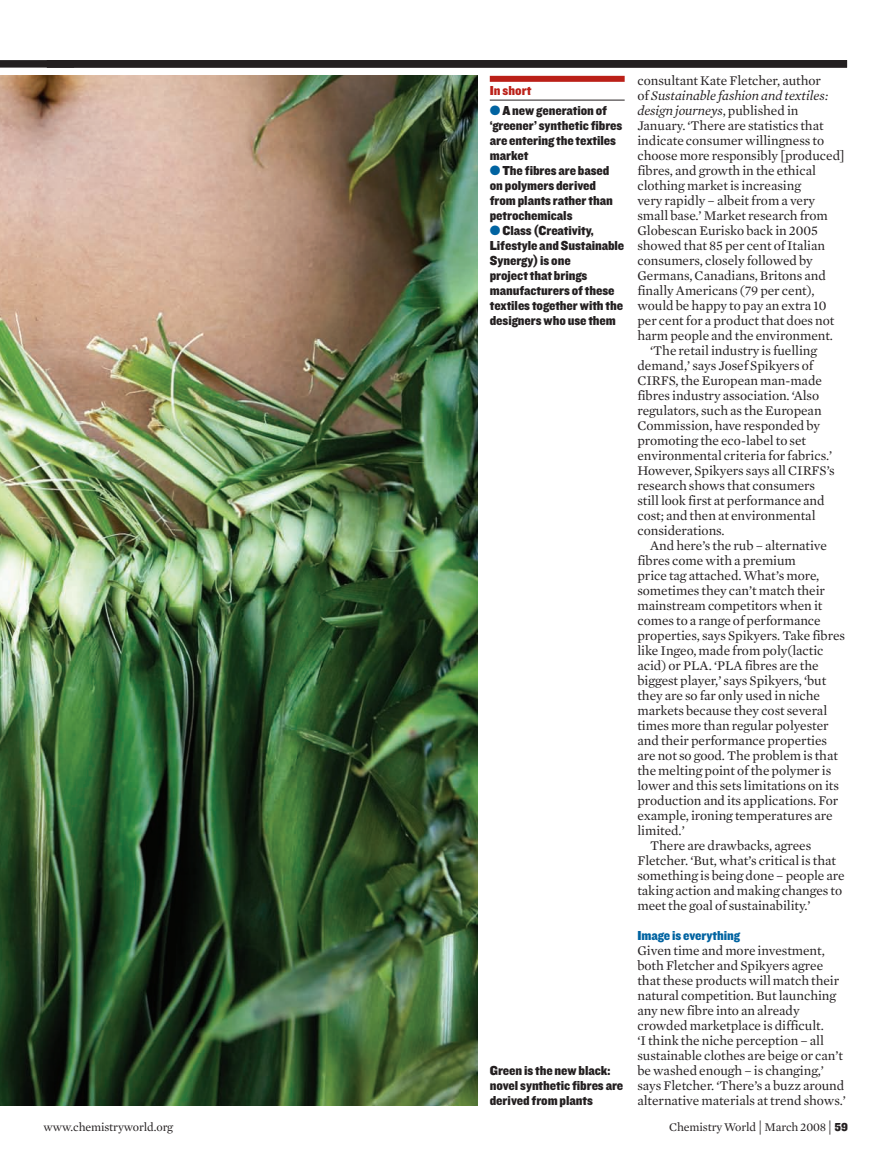
<style>
.page{position:relative;width:893px;height:1170px;background:#fff}
.page>*{position:absolute;margin:0;border:0;box-sizing:border-box;transform-origin:0 0}
.t1{font:13.5px/15px "Mercury News HTF1 Roman";letter-spacing:-.005em;color:#231f20}
.t2{font:13.5px/15px "Knockout HTF71 Full Middlewt";letter-spacing:-.005em;color:#231f20}
.t3{font:13.5px "Mercury News HTF1 Italic";letter-spacing:-.005em;color:#231f20}
.t4{font:12px "Mercury News HTF1 Roman";letter-spacing:-.01em;color:#231f20}
.s1{color:#bb2018}
.s2{font-family:"Mercury News HTF1 Roman"}
.s3{font-family:"Knockout HTF71 Full Middlewt";color:#0063a1}
.s4{font-size:15px}
.s5{font-family:"Knockout HTF71 Full Middlewt"}
</style>
<div class="page">
<div style="left:0;top:60px;width:74px;height:8px;background:#231f20"></div>
<div style="left:47px;top:60px;width:799px;height:8px;background:#231f20"></div>
<img style="left:0;top:75px;width:477px;height:1029px">
<div style="left:489px;top:76px;width:135px;height:6px;background:#bb2018"></div>
<hr style="left:489px;top:100px;width:135px;height:1px;background:#231f20">
<p class="t2" style="left:502px;top:80px;width:106px;line-height:20px;text-indent:-13px"><span class="s1">In short<br></span>A new generation of</p>
<p class="t2" style="left:489px;top:118px;width:134px">‘greener’ synthetic fibres</p>
<p class="t2" style="left:489px;top:133px;width:128px">are entering the textiles</p>
<p class="t2" style="left:489px;top:148px;width:40px">market</p>
<p class="t2" style="left:502px;top:163px;width:109px">The fibres are based</p>
<p class="t2" style="left:489px;top:178px;width:108px">on polymers derived</p>
<p class="t2" style="left:489px;top:193px;width:124px">from plants rather than</p>
<p class="t2" style="left:489px;top:208px;width:84px">petrochemicals</p>
<p class="t2" style="left:502px;top:223px;width:93px">Class (Creativity,</p>
<p class="t2" style="left:489px;top:238px;width:136px">Lifestyle and Sustainable</p>
<p class="t2" style="left:489px;top:253px;width:82px">Synergy) is one</p>
<p class="t2" style="left:489px;top:268px;width:99px">project that brings</p>
<p class="t2" style="left:489px;top:283px;width:126px">manufacturers of these</p>
<p class="t2" style="left:489px;top:298px;width:135px">textiles together with the</p>
<p class="t2" style="left:489px;top:313px;width:128px">designers who use them</p>
<p class="t2" style="left:489px;top:1063px;width:135px">Green is the new black: novel synthetic fibres are derived from plants</p>
<p class="t1" style="left:637px;top:73px;width:185px">consultant Kate Fletcher, author</p>
<p class="t3" style="left:637px;top:87px;width:192px"><span class="s2">of</span> Sustainable fashion and textiles:</p>
<p class="t3" style="left:637px;top:102px;width:162px">design journeys<span class="s2">, published in</span></p>
<p class="t1" style="left:637px;top:118px;width:187px">January. ‘There are statistics that</p>
<p class="t1" style="left:637px;top:133px;width:188px">indicate consumer willingness to</p>
<p class="t1" style="left:637px;top:148px;width:208px">choose more responsibly [produced]</p>
<p class="t1" style="left:637px;top:163px;width:180px">fibres, and growth in the ethical</p>
<p class="t1" style="left:637px;top:178px;width:165px">clothing market is increasing</p>
<p class="t1" style="left:637px;top:193px;width:179px">very rapidly – albeit from a very</p>
<p class="t1" style="left:637px;top:208px;width:192px">small base.’ Market research from</p>
<p class="t1" style="left:637px;top:223px;width:182px">Globescan Eurisko back in 2005</p>
<p class="t1" style="left:637px;top:238px;width:189px">showed that 85 per cent of Italian</p>
<p class="t1" style="left:637px;top:253px;width:177px">consumers, closely followed by</p>
<p class="t1" style="left:637px;top:268px;width:190px">Germans, Canadians, Britons and</p>
<p class="t1" style="left:637px;top:283px;width:179px">finally Americans (79 per cent),</p>
<p class="t1" style="left:637px;top:298px;width:190px">would be happy to pay an extra 10</p>
<p class="t1" style="left:637px;top:313px;width:198px">per cent for a product that does not</p>
<p class="t1" style="left:637px;top:328px;width:197px">harm people and the environment.</p>
<p class="t1" style="left:650px;top:343px;width:168px">‘The retail industry is fuelling</p>
<p class="t1" style="left:637px;top:358px;width:177px">demand,’ says Josef Spikyers of</p>
<p class="t1" style="left:637px;top:373px;width:186px">CIRFS, the European man-made</p>
<p class="t1" style="left:637px;top:388px;width:183px">fibres industry association. ‘Also</p>
<p class="t1" style="left:637px;top:403px;width:186px">regulators, such as the European</p>
<p class="t1" style="left:637px;top:418px;width:184px">Commission, have responded by</p>
<p class="t1" style="left:637px;top:433px;width:170px">promoting the eco-label to set</p>
<p class="t1" style="left:637px;top:448px;width:196px">environmental criteria for fabrics.’</p>
<p class="t1" style="left:637px;top:463px;width:199px">However, Spikyers says all CIRFS’s</p>
<p class="t1" style="left:637px;top:478px;width:179px">research shows that consumers</p>
<p class="t1" style="left:637px;top:493px;width:189px">still look first at performance and</p>
<p class="t1" style="left:637px;top:508px;width:179px">cost; and then at environmental</p>
<p class="t1" style="left:637px;top:523px;width:89px">considerations.</p>
<p class="t1" style="left:650px;top:538px;width:178px">And here’s the rub – alternative</p>
<p class="t1" style="left:637px;top:553px;width:160px">fibres come with a premium</p>
<p class="t1" style="left:637px;top:568px;width:183px">price tag attached. What’s more,</p>
<p class="t1" style="left:637px;top:583px;width:189px">sometimes they can’t match their</p>
<p class="t1" style="left:637px;top:598px;width:186px">mainstream competitors when it</p>
<p class="t1" style="left:637px;top:613px;width:185px">comes to a range of performance</p>
<p class="t1" style="left:637px;top:628px;width:209px">properties, says Spikyers. Take fibres</p>
<p class="t1" style="left:637px;top:643px;width:188px">like Ingeo, made from poly(lactic</p>
<p class="t1" style="left:637px;top:658px;width:182px">acid) or PLA. ‘PLA fibres are the</p>
<p class="t1" style="left:637px;top:673px;width:190px">biggest player,’ says Spikyers, ‘but</p>
<p class="t1" style="left:637px;top:688px;width:184px">they are so far only used in niche</p>
<p class="t1" style="left:637px;top:703px;width:191px">markets because they cost several</p>
<p class="t1" style="left:637px;top:718px;width:192px">times more than regular polyester</p>
<p class="t1" style="left:637px;top:733px;width:191px">and their performance properties</p>
<p class="t1" style="left:637px;top:748px;width:202px">are not so good. The problem is that</p>
<p class="t1" style="left:637px;top:763px;width:195px">the melting point of the polymer is</p>
<p class="t1" style="left:637px;top:778px;width:203px">lower and this sets limitations on its</p>
<p class="t1" style="left:637px;top:793px;width:202px">production and its applications. For</p>
<p class="t1" style="left:637px;top:808px;width:196px">example, ironing temperatures are</p>
<p class="t1" style="left:637px;top:823px;width:49px">limited.’</p>
<p class="t1" style="left:650px;top:838px;width:162px">There are drawbacks, agrees</p>
<p class="t1" style="left:637px;top:853px;width:200px">Fletcher. ‘But, what’s critical is that</p>
<p class="t1" style="left:637px;top:868px;width:209px">something is being done – people are</p>
<p class="t1" style="left:637px;top:883px;width:206px">taking action and making changes to</p>
<p class="t1" style="left:637px;top:898px;width:175px">meet the goal of sustainability.’</p>
<p class="t1" style="left:637px;top:928px;width:210px"><span class="s3">Image is everything<br></span>Given time and more investment, both Fletcher and Spikyers agree that these products will match their natural competition. But launching any new fibre into an already crowded marketplace is difficult.<br>‘I think the niche perception – all sustainable clothes are beige or can’t be washed enough – is changing,’ says Fletcher. ‘There’s a buzz around alternative materials at trend shows.’</p>
<p class="t4" style="left:43px;top:1120px;width:131px">www.chemistryworld.org</p>
<p class="t4" style="left:668px;top:1119px;width:180px">Chemistry World <span class="s4">|</span> March 2008 <span class="s4">|</span> <span class="s5">59</span></p>
</div>
